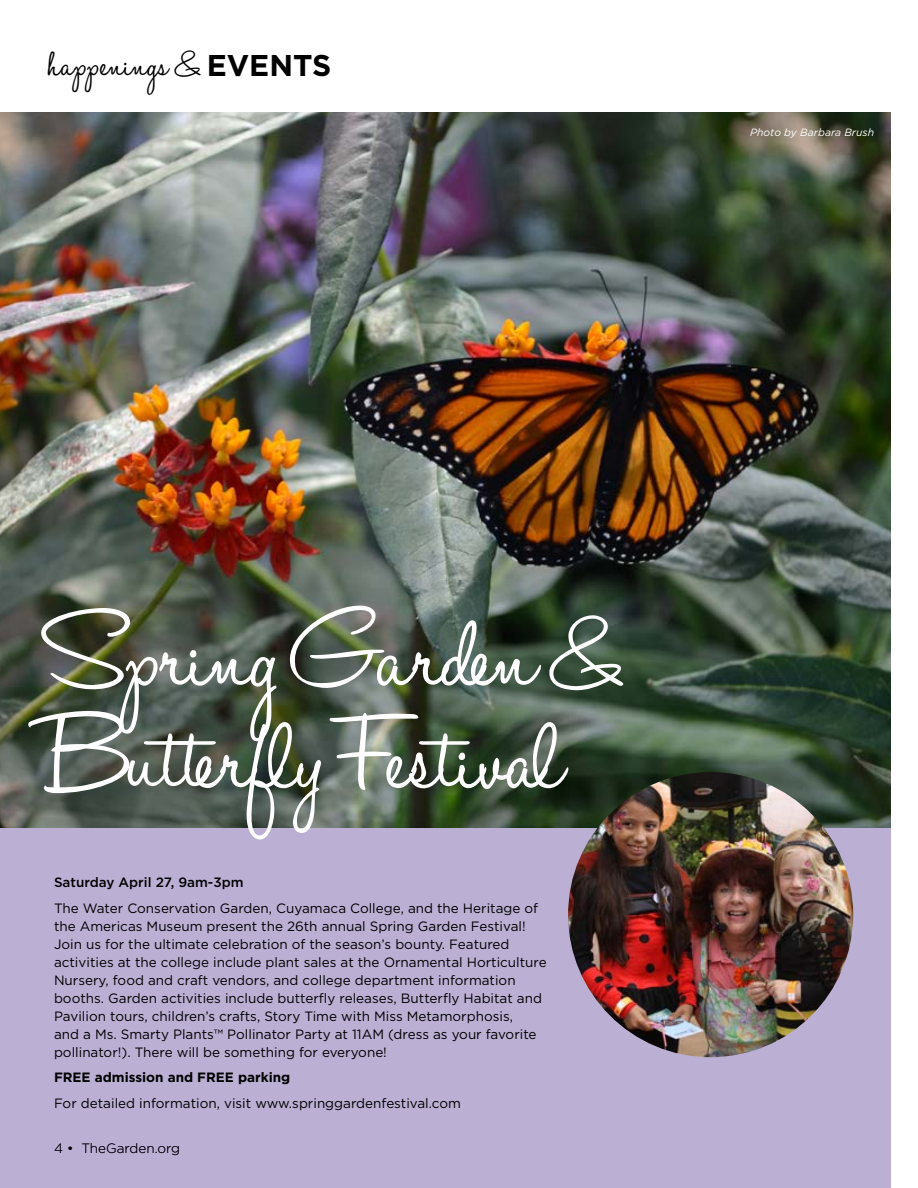
<style>
.page{position:relative;width:918px;height:1188px;background:#fff}
.page>*{position:absolute;margin:0;border:0;box-sizing:border-box;transform-origin:0 0}
.t1{font:123px/102.4px "Halo Handletter";letter-spacing:-.02em;color:#fff}
.t2{font:43.5px "Halo Handletter";color:#000}
.t3{font:13.5px/18px "Gotham";color:#000}
.t4{font:700 13.5px "Gotham";color:#000}
.t5{font:500 13.5px "Gotham";color:#000}
.t6{font:300 13.5px "Gotham";color:#000}
.t7{font:italic 10.5px "Gotham";color:#fff}
.s1{font-family:"Gotham";font-weight:700;font-size:30px}
</style>
<div class="page">
<div style="left:0;top:683px;width:891px;height:505px;background:#bbafd4"></div>
<img style="left:0;top:112px;width:891px;height:715px">
<img style="left:568px;top:772px;width:285px;height:285px;border-radius:143px">
<h2 class="t2" style="left:48px;top:40px;width:284px">happenings &amp; <span class="s1">EVENTS</span></h2>
<p class="t7" style="left:750px;top:125px;width:126px">Photo by Barbara Brush</p>
<h1 class="t1" style="left:45px;top:613px;width:581px">Spring Garden &amp;<br>Butterfly Festival</h1>
<p class="t5" style="left:54px;top:873px;width:191px">Saturday April 27, 9am-3pm</p>
<p class="t3" style="left:54px;top:899px;width:494px">The Water Conservation Garden, Cuyamaca College, and the Heritage of the Americas Museum present the 26th annual Spring Garden Festival!<br>Join us for the ultimate celebration of the season’s bounty. Featured activities at the college include plant sales at the Ornamental Horticulture Nursery, food and craft vendors, and college department information booths. Garden activities include butterfly releases, Butterfly Habitat and Pavilion tours, children’s crafts, Story Time with Miss Metamorphosis,<br>and a Ms. Smarty Plants™ Pollinator Party at 11AM (dress as your favorite pollinator!). There will be something for everyone!</p>
<p class="t4" style="left:54px;top:1070px;width:238px">FREE admission and FREE parking</p>
<p class="t3" style="left:54px;top:1094px;width:408px">For detailed information, visit www.springgardenfestival.com</p>
<p class="t6" style="left:54px;top:1140px;width:128px">4 • TheGarden.org</p>
</div>
